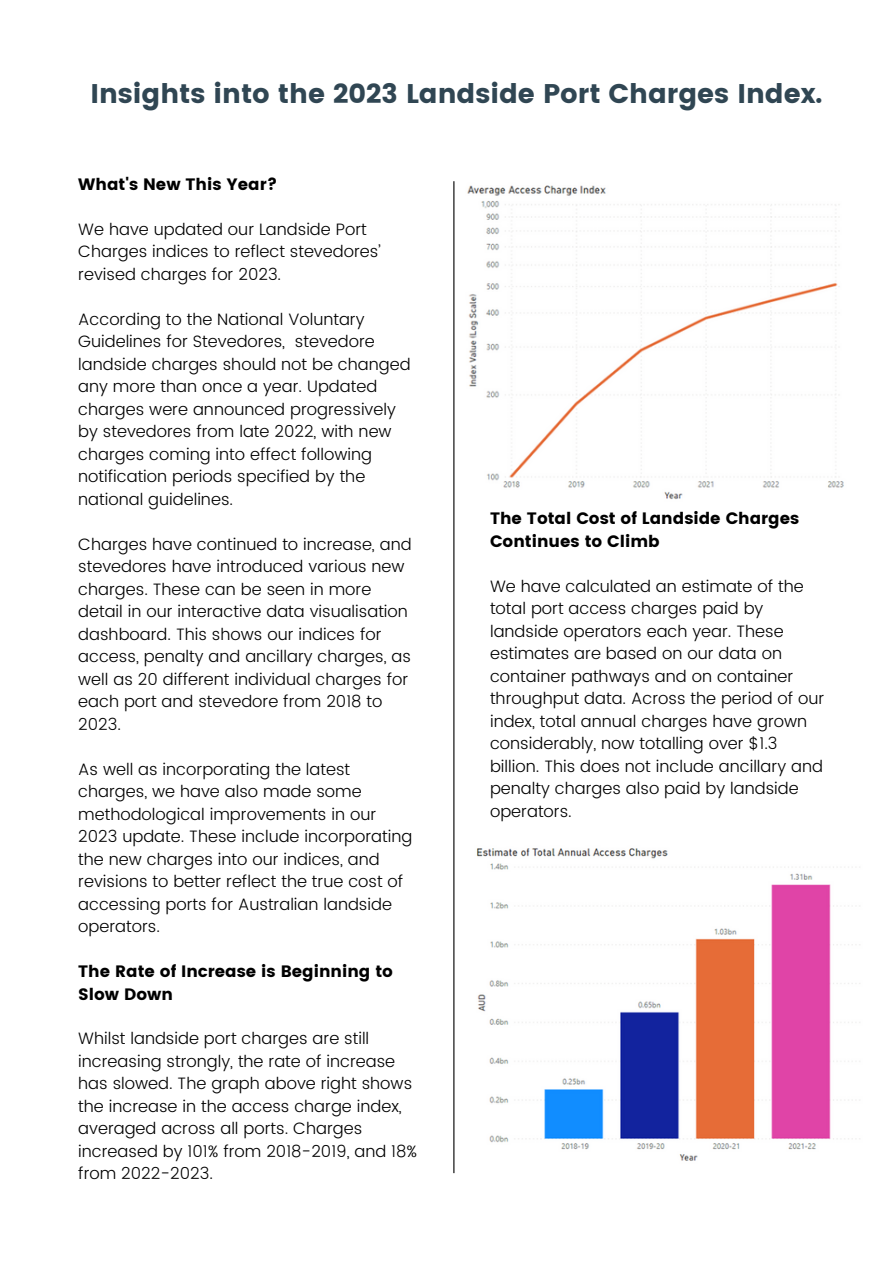
<style>
.page{position:relative;width:893px;height:1264px;background:#fff}
.page>*{position:absolute;margin:0;border:0;box-sizing:border-box;transform-origin:0 0}
.t1{font:27px "Poppins";color:#304653}
.t2{font:300 16.5px/22.5px "Poppins";color:#000}
.t3{font:16.5px/22.5px "Poppins";color:#000}
</style>
<div class="page">
<hr style="left:453px;top:181px;width:1px;height:992px;background:#000">
<img style="left:467px;top:185px;width:377px;height:314px">
<img style="left:476px;top:848px;width:384px;height:313px">
<p class="t1" style="left:90px;top:78px;width:733px">Insights into the 2023 Landside Port Charges Index.</p>
<p class="t3" style="left:78px;top:173px;width:201px">What's New This Year?</p>
<p class="t2" style="left:78px;top:218px;width:304px">We have updated our Landside Port<br>Charges indices to reflect stevedores’ revised charges for 2023.</p>
<p class="t2" style="left:78px;top:308px;width:334px">According to the National Voluntary Guidelines for Stevedores, stevedore landside charges should not be changed any more than once a year. Updated charges were announced progressively by stevedores from late 2022, with new charges coming into effect following notification periods specified by the national guidelines.</p>
<p class="t2" style="left:78px;top:532px;width:335px">Charges have continued to increase, and stevedores have introduced various new charges. These can be seen in more detail in our interactive data visualisation dashboard. This shows our indices for access, penalty and ancillary charges, as well as 20 different individual charges for each port and stevedore from 2018 to 2023.</p>
<p class="t2" style="left:78px;top:757px;width:335px">As well as incorporating the latest charges, we have also made some methodological improvements in our 2023 update. These include incorporating the new charges into our indices, and revisions to better reflect the true cost of accessing ports for Australian landside operators.</p>
<p class="t3" style="left:78px;top:960px;width:316px">The Rate of Increase is Beginning to<br>Slow Down</p>
<p class="t2" style="left:78px;top:1027px;width:340px">Whilst landside port charges are still increasing strongly, the rate of increase has slowed. The graph above right shows the increase in the access charge index, averaged across all ports. Charges increased by 101% from 2018-2019, and 18% from 2022-2023.</p>
<p class="t3" style="left:490px;top:507px;width:311px">The Total Cost of Landside Charges<br>Continues to Climb</p>
<p class="t2" style="left:490px;top:574px;width:336px">We have calculated an estimate of the total port access charges paid by landside operators each year. These estimates are based on our data on container pathways and on container throughput data. Across the period of our index, total annual charges have grown considerably, now totalling over $1.3 billion. This does not include ancillary and penalty charges also paid by landside operators.</p>
</div>
